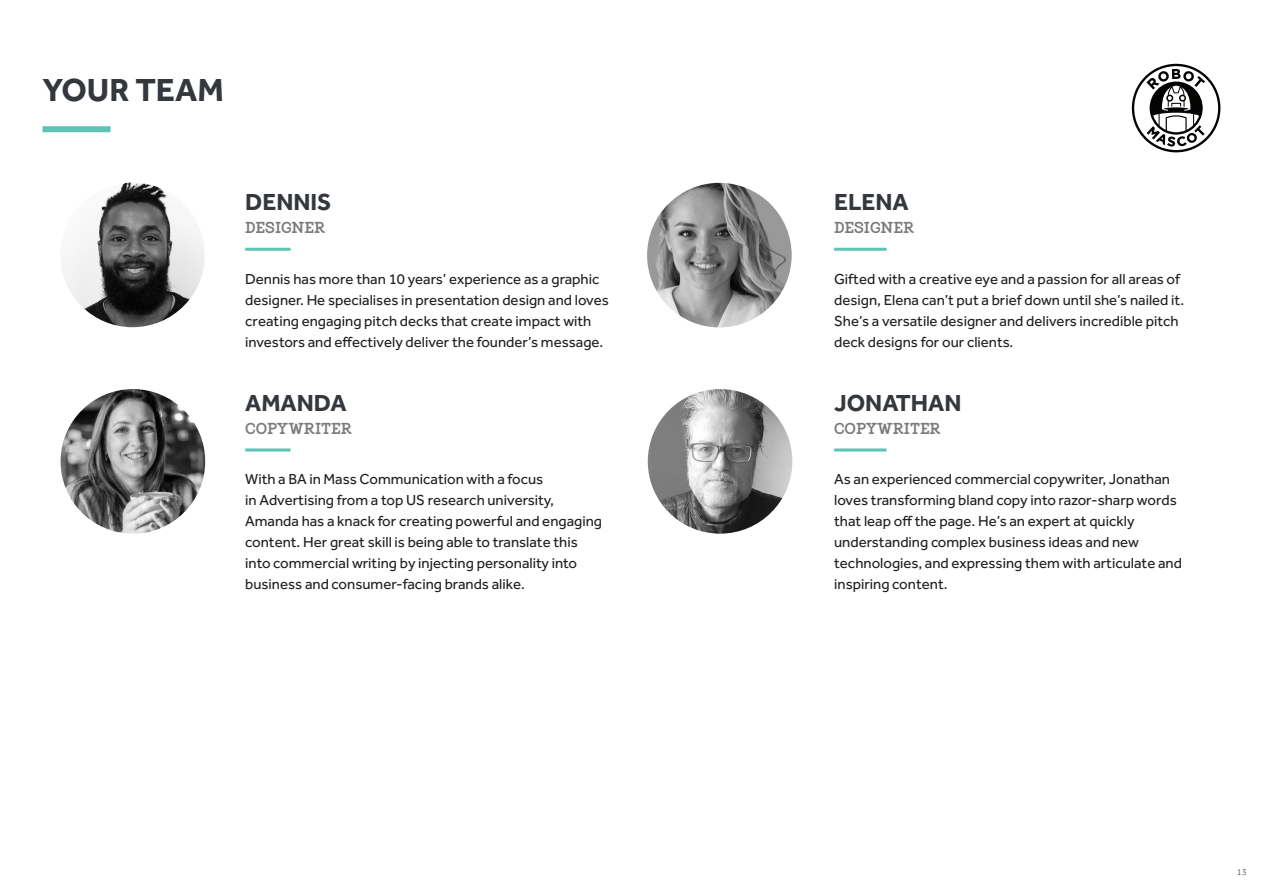
<style>
.page{position:relative;width:1263px;height:893px;background:#fff}
.page>*{position:absolute;margin:0;border:0;box-sizing:border-box;transform-origin:0 0}
.Main_Title{font:700 33px "Effra";color:#34383c}
.Body_Copy{font:700 24px "Effra";color:#34383c}
.Body_Copy-2{font:18px "Vodka Slab";color:#7c7b7b}
.Body_Copy-3{font:15px/21px "Effra";color:#231f20}
.t1{font:300 9px "Effra";color:#231f20}
</style>
<div class="page">
<svg style="left:1132px;top:64px;width:88px;height:88px"></svg>
<div style="left:43px;top:126px;width:68px;height:6px;background:#5cc3b5"></div>
<hr style="left:245px;top:248px;width:46px;height:3px;background:#5cc3b5">
<hr style="left:245px;top:448px;width:46px;height:3px;background:#5cc3b5">
<hr style="left:834px;top:248px;width:53px;height:3px;background:#5cc3b5">
<hr style="left:834px;top:448px;width:53px;height:3px;background:#5cc3b5">
<img style="left:60px;top:183px;width:145px;height:144px;border-radius:72px">
<img style="left:61px;top:389px;width:144px;height:145px;border-radius:72px">
<img style="left:647px;top:183px;width:145px;height:144px;border-radius:72px">
<img style="left:648px;top:389px;width:144px;height:145px;border-radius:72px">
<p class="Main_Title" style="left:43px;top:70px;width:183px">YOUR TEAM</p>
<p class="Body_Copy" style="left:245px;top:188px;width:88px">DENNIS</p>
<p class="Body_Copy-2" style="left:245px;top:214px;width:82px">DESIGNER</p>
<p class="Body_Copy-3" style="left:245px;top:268px;width:365px">Dennis has more than 10 years’ experience as a graphic designer. He specialises in presentation design and loves creating engaging pitch decks that create impact with investors and effectively deliver the founder’s message.</p>
<p class="Body_Copy" style="left:245px;top:388px;width:103px">AMANDA</p>
<p class="Body_Copy-2" style="left:245px;top:415px;width:108px">COPYWRITER</p>
<p class="Body_Copy-3" style="left:245px;top:469px;width:358px">With a BA in Mass Communication with a focus<br>in Advertising from a top US research university, Amanda has a knack for creating powerful and engaging content. Her great skill is being able to translate this into commercial writing by injecting personality into business and consumer-facing brands alike.</p>
<p class="Body_Copy" style="left:834px;top:188px;width:76px">ELENA</p>
<p class="Body_Copy-2" style="left:834px;top:214px;width:82px">DESIGNER</p>
<p class="Body_Copy-3" style="left:834px;top:268px;width:351px">Gifted with a creative eye and a passion for all areas of design, Elena can’t put a brief down until she’s nailed it.<br>She’s a versatile designer and delivers incredible pitch deck designs for our clients.</p>
<p class="Body_Copy" style="left:834px;top:388px;width:129px">JONATHAN</p>
<p class="Body_Copy-2" style="left:834px;top:415px;width:108px">COPYWRITER</p>
<p class="Body_Copy-3" style="left:834px;top:469px;width:349px">As an experienced commercial copywriter, Jonathan loves transforming bland copy into razor-sharp words that leap off the page. He’s an expert at quickly understanding complex business ideas and new technologies, and expressing them with articulate and inspiring content.</p>
<p class="t1" style="left:1237px;top:866px;width:11px">13</p>
</div>
